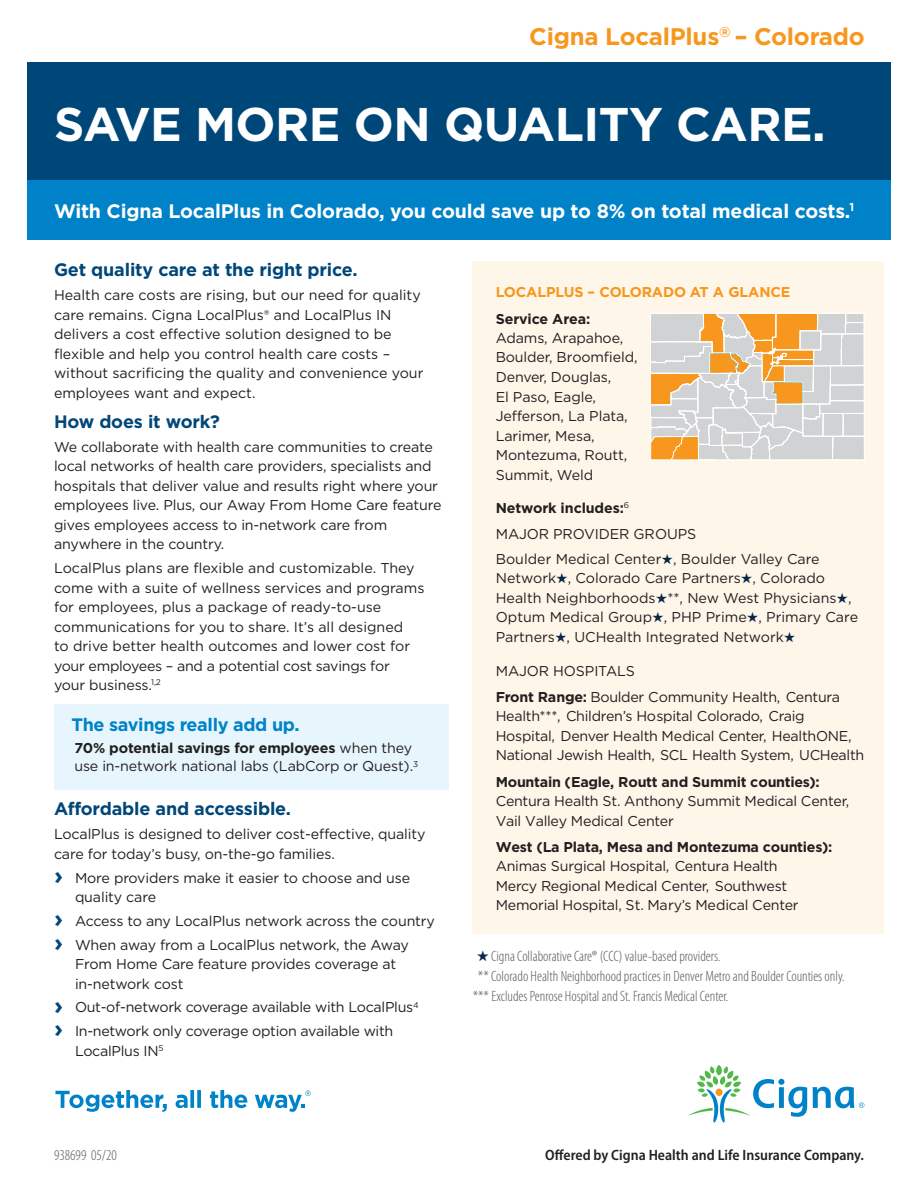
<style>
.page{position:relative;width:918px;height:1188px;background:#fff}
.page>*{position:absolute;margin:0;border:0;box-sizing:border-box;transform-origin:0 0}
.Headline_2_bars_phot{font:700 47.25px "Gotham";letter-spacing:-.01em;color:#fff}
.Subhead_body_bold_12{font:700 24px "Gotham";letter-spacing:-.01em;color:#f7971d}
.Subheadline_bold_14{font:700 19.5px "Gotham";letter-spacing:-.01em;color:#fff}
.Subhead_body_bold_12-2{font:700 18px "Gotham";letter-spacing:-.01em;color:#004779}
.Subhead_body_bold_12-3{font:700 18px "Gotham";letter-spacing:-.02em;color:#0082c8}
.Offered_by_legal{font:300 condensed 15px "Myriad Pro";color:#57585a}
.Offered_by_legal-2{font:600 semi-condensed 15px "Myriad Pro";color:#231f20}
.Body_copy__book_9_5{font:14.25px/19.5px "Gotham";letter-spacing:-.01em;color:#231f20}
.Bullet_copy_book_9_5{font:14.25px/19.5px "Gotham";letter-spacing:-.02em;color:#231f20}
.Call_to_action_bold{font:14.25px/18px "Gotham";letter-spacing:-.01em;color:#231f20}
.Body_copy__book_9_5-2{font:700 14.25px/26.2px "Gotham";letter-spacing:-.01em;color:#f7971d}
.s1{font-weight:700}
.s2{font-weight:700;font-size:24px;color:#004779}
.s3{color:#231f20}
.s4{color:#0a2748}
</style>
<div class="page">
<div style="left:27px;top:62px;width:864px;height:174px;background:#004779"></div>
<div style="left:27px;top:181px;width:864px;height:59px;background:#0082c8"></div>
<div style="left:473px;top:261px;width:411px;height:673px;background:#fef6e9"></div>
<div style="left:54px;top:704px;width:394px;height:86px;background:#e7f6fd"></div>
<svg style="left:649px;top:312px;width:216px;height:149px;background:#e0cdb5"></svg>
<svg style="left:55px;top:1090px;width:112px;height:22px"></svg>
<svg style="left:176px;top:1090px;width:25px;height:18px"></svg>
<svg style="left:210px;top:1090px;width:37px;height:18px"></svg>
<svg style="left:255px;top:1090px;width:56px;height:22px"></svg>
<svg style="left:688px;top:1065px;width:176px;height:58px"></svg>
<p class="Subhead_body_bold_12" style="left:529px;top:23px;width:337px">Cigna LocalPlus<sup>®</sup> – Colorado</p>
<p class="Headline_2_bars_phot" style="left:54px;top:97px;width:773px">SAVE MORE ON QUALITY CARE.</p>
<p class="Subheadline_bold_14" style="left:54px;top:200px;width:802px">With Cigna LocalPlus in Colorado, you could save up to 8% on total medical costs.<sup>1</sup></p>
<p class="Subhead_body_bold_12-2" style="left:54px;top:260px;width:305px">Get quality care at the right price.</p>
<p class="Body_copy__book_9_5" style="left:54px;top:285px;width:371px">Health care costs are rising, but our need for quality care remains. Cigna LocalPlus® and LocalPlus IN delivers a cost effective solution designed to be flexible and help you control health care costs – without sacrificing the quality and convenience your employees want and expect.</p>
<p class="Subhead_body_bold_12-2" style="left:54px;top:411px;width:168px">How does it work?</p>
<p class="Body_copy__book_9_5" style="left:54px;top:437px;width:389px">We collaborate with health care communities to create local networks of health care providers, specialists and hospitals that deliver value and results right where your employees live. Plus, our Away From Home Care feature gives employees access to in-network care from anywhere in the country.</p>
<p class="Body_copy__book_9_5" style="left:54px;top:558px;width:372px">LocalPlus plans are flexible and customizable. They come with a suite of wellness services and programs for employees, plus a package of ready-to-use communications for you to share. It’s all designed<br>to drive better health outcomes and lower cost for your employees – and a potential cost savings for your business.<sup>1,2</sup></p>
<p class="Subhead_body_bold_12-3" style="left:71px;top:714px;width:230px">The savings really add up.</p>
<p class="Call_to_action_bold" style="left:74px;top:739px;width:345px"><span class="s1">70% potential savings for employees</span> when they use in-network national labs (LabCorp or Quest).<sup>3</sup></p>
<p class="Subhead_body_bold_12-2" style="left:54px;top:799px;width:239px">Affordable and accessible.</p>
<p class="Body_copy__book_9_5" style="left:54px;top:824px;width:373px">LocalPlus is designed to deliver cost-effective, quality care for today’s busy, on-the-go families.</p>
<p class="Bullet_copy_book_9_5" style="left:75px;top:867px;width:337px;text-indent:-21px"><span class="s2">›</span> More providers make it easier to choose and use quality care</p>
<p class="Bullet_copy_book_9_5" style="left:54px;top:911px;width:382px"><span class="s2">›</span> Access to any LocalPlus network across the country</p>
<p class="Bullet_copy_book_9_5" style="left:75px;top:935px;width:335px;text-indent:-21px"><span class="s2">›</span> When away from a LocalPlus network, the Away<br>From Home Care feature provides coverage at in-network cost</p>
<p class="Bullet_copy_book_9_5" style="left:54px;top:997px;width:366px"><span class="s2">›</span> Out-of-network coverage available with LocalPlus<sup>4</sup></p>
<p class="Bullet_copy_book_9_5" style="left:75px;top:1021px;width:320px;text-indent:-21px"><span class="s2">›</span> In-network only coverage option available with<br>LocalPlus IN<sup>5</sup></p>
<p class="Body_copy__book_9_5-2" style="left:496px;top:279px;width:296px">LOCALPLUS – COLORADO AT A GLANCE<br><span class="s3">Service Area:</span></p>
<p class="Body_copy__book_9_5" style="left:496px;top:328px;width:143px">Adams, Arapahoe,<br>Boulder, Broomfield,<br>Denver, Douglas,<br>El Paso, Eagle,<br>Jefferson, La Plata,<br>Larimer, Mesa,<br>Montezuma, Routt,<br>Summit, Weld</p>
<p class="Body_copy__book_9_5" style="left:496px;top:495px;width:325px;line-height:25.7px"><span class="s1">Network includes:</span><sup>6<br></sup>MAJOR PROVIDER GROUPS<br>Boulder Medical Center<span class="s4">★</span>, Boulder Valley Care</p>
<p class="Body_copy__book_9_5" style="left:496px;top:568px;width:364px">Network<span class="s4">★</span>, Colorado Care Partners<span class="s4">★</span>, Colorado Health Neighborhoods<span class="s4">★</span>**, New West Physicians<span class="s4">★</span>, Optum Medical Group<span class="s4">★</span>, PHP Prime<span class="s4">★</span>, Primary Care Partners<span class="s4">★</span>, UCHealth Integrated Network<span class="s4">★</span></p>
<p class="Body_copy__book_9_5" style="left:496px;top:658px;width:346px;line-height:25.5px">MAJOR HOSPITALS<br><span class="s1">Front Range:</span> Boulder Community Health, Centura</p>
<p class="Body_copy__book_9_5" style="left:496px;top:706px;width:370px">Health***, Children’s Hospital Colorado, Craig<br>Hospital, Denver Health Medical Center, HealthONE,<br>National Jewish Health, SCL Health System, UCHealth</p>
<p class="Body_copy__book_9_5" style="left:496px;top:771px;width:355px"><span class="s1">Mountain (Eagle, Routt and Summit counties):<br></span>Centura Health St. Anthony Summit Medical Center,<br>Vail Valley Medical Center</p>
<p class="Body_copy__book_9_5" style="left:496px;top:837px;width:338px"><span class="s1">West (La Plata, Mesa and Montezuma counties):<br></span>Animas Surgical Hospital, Centura Health<br>Mercy Regional Medical Center, Southwest Memorial Hospital, St. Mary’s Medical Center</p>
<p class="Offered_by_legal" style="left:477px;top:948px;width:245px"><span class="s4">★</span> Cigna Collaborative Care® (CCC) value-based providers.</p>
<p class="Offered_by_legal" style="left:478px;top:968px;width:368px">** Colorado Health Neighborhood practices in Denver Metro and Boulder Counties only.</p>
<p class="Offered_by_legal" style="left:473px;top:988px;width:257px">*** Excludes Penrose Hospital and St. Francis Medical Center.</p>
<p class="Offered_by_legal" style="left:54px;top:1147px;width:64px">938699 05/20</p>
<p class="Offered_by_legal-2" style="left:545px;top:1147px;width:320px">Offered by Cigna Health and Life Insurance Company.</p>
</div>
